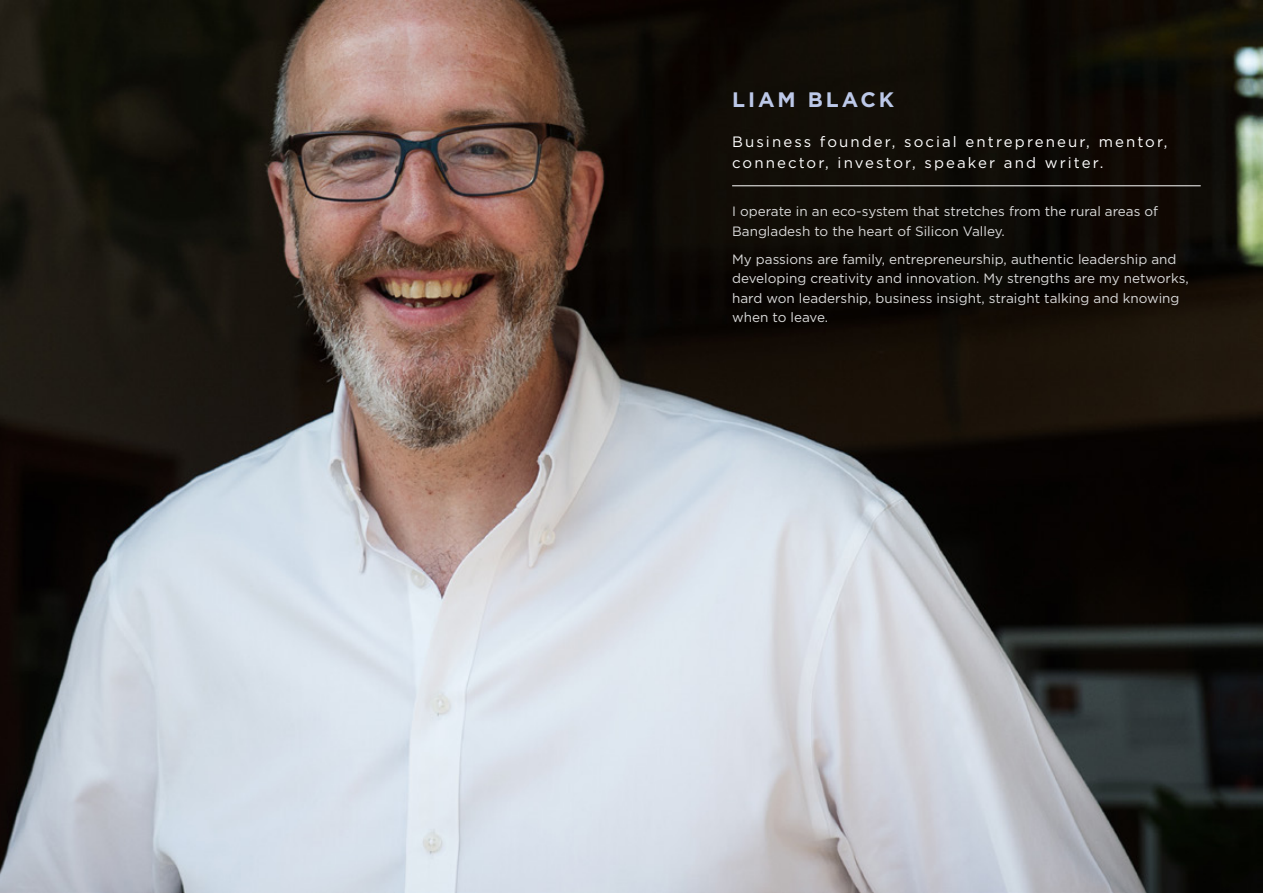
<style>
.page{position:relative;width:1263px;height:893px;background:#fff}
.page>*{position:absolute;margin:0;border:0;box-sizing:border-box;transform-origin:0 0}
.t1{font:700 21px "Gotham";letter-spacing:.14em;color:#bcc8e8}
.t2{font:15px/21.6px "Gotham";letter-spacing:.14em;color:#fff}
.t3{font:13.5px/19.5px "Gotham";color:#dadada}
</style>
<div class="page">
<img style="left:0;top:0;width:1263px;height:893px">
<hr style="left:732px;top:185px;width:469px;height:1px;background:#fff">
<h1 class="t1" style="left:732px;top:87px;width:164px">LIAM BLACK</h1>
<p class="t2" style="left:732px;top:130px;width:437px">Business founder, social entrepreneur, mentor, connector, investor, speaker and writer.</p>
<p class="t3" style="left:732px;top:202px;width:428px">I operate in an eco-system that stretches from the rural areas of<br>Bangladesh to the heart of Silicon Valley.</p>
<p class="t3" style="left:732px;top:249px;width:458px">My passions are family, entrepreneurship, authentic leadership and developing creativity and innovation. My strengths are my networks, hard won leadership, business insight, straight talking and knowing when to leave.</p>
</div>
